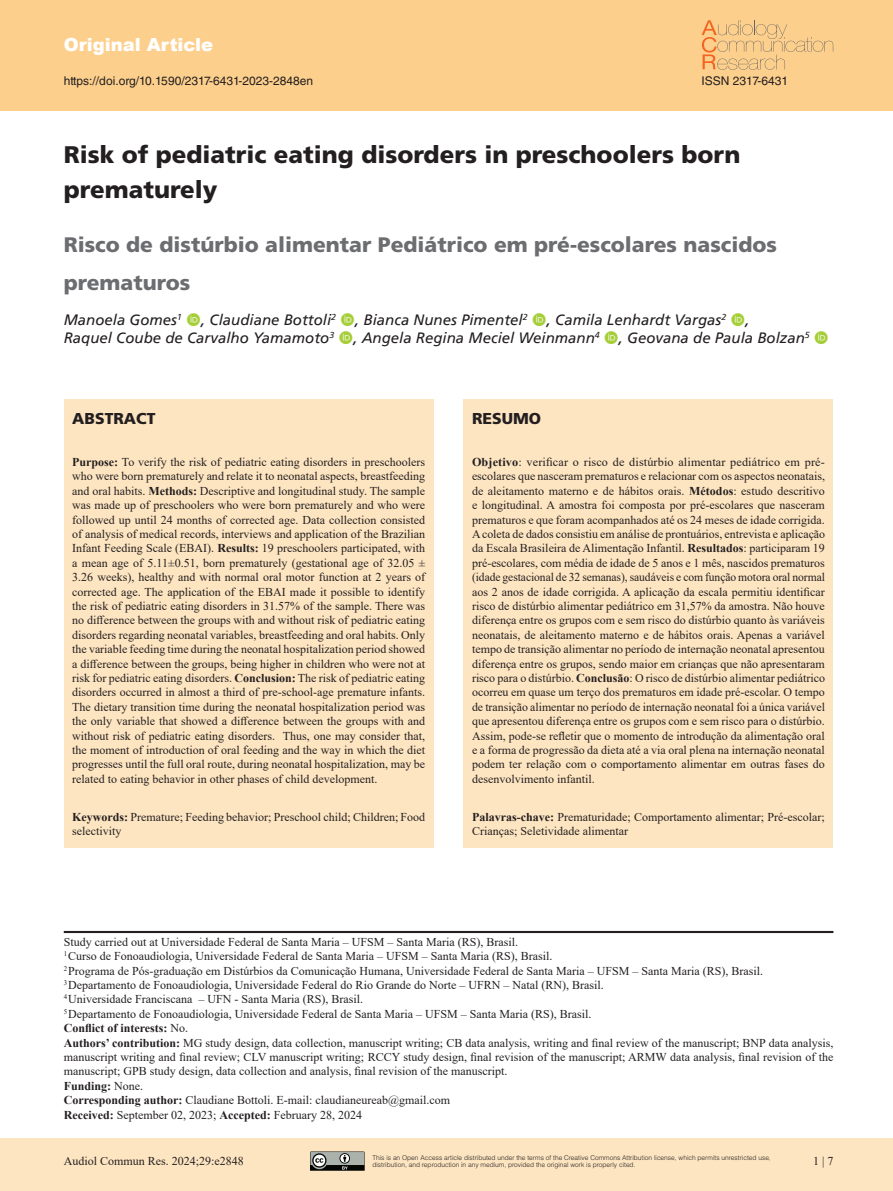
<style>
.page{position:relative;width:893px;height:1191px;background:#fff}
.page>*{position:absolute;margin:0;border:0;box-sizing:border-box;transform-origin:0 0}
.ArticleTitle{font:900 24px/34.5px "Frutiger LT Std";color:#231f20}
.ArticleTitle-Trans1{font:900 21px/37.5px "Frutiger LT Std";color:#6c6d70}
.t1{font:900 18px "Arial";color:#fff}
.AbstractTitle{font:900 15.75px "Frutiger LT Std";color:#231f20}
.AbstractTitle-Trans1{font:900 15.75px "Frutiger LT Std";color:#231f20}
.Authors{font:italic 15px "Frutiger LT";color:#231f20}
.Abstract{font:12px/14.4px "Times New Roman";color:#231f20;text-align:justify}
.Abstract-Trans1{font:12px/14.4px "Times New Roman";color:#231f20;text-align:justify}
.Affiliations{font:12px "Times New Roman";color:#231f20}
.fnAuthor-notesContri{font:12px/14.4px "Times New Roman";color:#231f20;text-align:justify}
.Keywords-Trans1{font:12px/14.4px "Times New Roman";color:#231f20}
.fnArticleOther{font:12px "Times New Roman";color:#231f20}
.Keywords{font:12px/14.4px "Times New Roman";color:#231f20}
.Correspondence{font:12px "Times New Roman";color:#231f20}
.t2{font:12px "Helvetica LT Std";color:#231f20}
.History{font:12px "Times New Roman";color:#231f20}
.fnConflict{font:700 12px "Times New Roman";color:#231f20}
.fnSupported-by{font:700 12px "Times New Roman";color:#231f20}
.t3{font:300 6.6px/7.9px "Helvetica LT Std";color:#231f20}
.s1{font-weight:700}
.s2{font-weight:400}
</style>
<div class="page">
<div style="left:0;top:0;width:893px;height:111px;background:#fdcf8c"></div>
<svg style="left:702px;top:20px;width:131px;height:50px"></svg>
<div style="left:0;top:1138px;width:893px;height:53px;background:#fee5c1"></div>
<svg style="left:310px;top:1151px;width:55px;height:20px"></svg>
<div style="left:64px;top:399px;width:370px;height:449px;background:#fee5c1"></div>
<div style="left:463px;top:399px;width:370px;height:449px;background:#fee5c1"></div>
<hr style="left:64px;top:931px;width:769px;height:2px;background:#231f20">
<h3 class="t1" style="left:64px;top:32px;width:151px">Original Article</h3>
<p class="t2" style="left:64px;top:74px;width:251px">https://doi.org/10.1590/2317-6431-2023-2848en</p>
<p class="t2" style="left:701px;top:74px;width:88px">ISSN 2317-6431</p>
<p class="ArticleTitle" style="left:64px;top:138px;width:678px">Risk of pediatric eating disorders in preschoolers born prematurely</p>
<p class="ArticleTitle-Trans1" style="left:64px;top:226px;width:715px">Risco de distúrbio alimentar Pediátrico em pré-escolares nascidos prematuros</p>
<p class="Authors" style="left:64px;top:311px;width:120px">Manoela Gomes<sup>1</sup></p>
<p class="Authors" style="left:201px;top:311px;width:136px">, Claudiane Bottoli<sup>2</sup></p>
<p class="Authors" style="left:355px;top:311px;width:174px">, Bianca Nunes Pimentel<sup>2</sup></p>
<p class="Authors" style="left:547px;top:311px;width:181px">, Camila Lenhardt Vargas<sup>2</sup></p>
<p class="Authors" style="left:745px;top:311px;width:6px">,</p>
<p class="Authors" style="left:64px;top:329px;width:272px">Raquel Coube de Carvalho Yamamoto<sup>3</sup></p>
<p class="Authors" style="left:353px;top:329px;width:248px">, Angela Regina Meciel Weinmann<sup>4</sup></p>
<p class="Authors" style="left:619px;top:329px;width:192px">, Geovana de Paula Bolzan<sup>5</sup></p>
<p class="AbstractTitle" style="left:72px;top:409px;width:85px">ABSTRACT</p>
<p class="Abstract" style="left:72px;top:454px;width:354px"><span class="s1">Purpose:</span> To verify the risk of pediatric eating disorders in preschoolers who were born prematurely and relate it to neonatal aspects, breastfeeding and oral habits. <span class="s1">Methods:</span> Descriptive and longitudinal study. The sample was made up of preschoolers who were born prematurely and who were followed up until 24 months of corrected age. Data collection consisted of analysis of medical records, interviews and application of the Brazilian Infant Feeding Scale (EBAI). <span class="s1">Results:</span> 19 preschoolers participated, with a mean age of 5.11±0.51, born prematurely (gestational age of 32.05 ± 3.26 weeks), healthy and with normal oral motor function at 2 years of corrected age. The application of the EBAI made it possible to identify the risk of pediatric eating disorders in 31.57% of the sample. There was no difference between the groups with and without risk of pediatric eating disorders regarding neonatal variables, breastfeeding and oral habits. Only the variable feeding time during the neonatal hospitalization period showed a difference between the groups, being higher in children who were not at risk for pediatric eating disorders. <span class="s1">Conclusion:</span> The risk of pediatric eating disorders occurred in almost a third of pre-school-age premature infants.<br>The dietary transition time during the neonatal hospitalization period was the only variable that showed a difference between the groups with and without risk of pediatric eating disorders. Thus, one may consider that, the moment of introduction of oral feeding and the way in which the diet progresses until the full oral route, during neonatal hospitalization, may be related to eating behavior in other phases of child development.</p>
<p class="Keywords" style="left:72px;top:809px;width:354px"><span class="s1">Keywords:</span> Premature; Feeding behavior; Preschool child; Children; Food selectivity</p>
<p class="AbstractTitle-Trans1" style="left:472px;top:409px;width:71px">RESUMO</p>
<p class="Abstract-Trans1" style="left:472px;top:454px;width:355px"><span class="s1">Objetivo</span>: verificar o risco de distúrbio alimentar pediátrico em pré&shy;escolares que nasceram prematuros e relacionar com os aspectos neonatais, de aleitamento materno e de hábitos orais. <span class="s1">Métodos</span>: estudo descritivo e longitudinal. A amostra foi composta por pré-escolares que nasceram prematuros e que foram acompanhados até os 24 meses de idade corrigida.<br>A coleta de dados consistiu em análise de prontuários, entrevista e aplicação da Escala Brasileira de Alimentação Infantil. <span class="s1">Resultados</span>: participaram 19 pré-escolares, com média de idade de 5 anos e 1 mês, nascidos prematuros (idade gestacional de 32 semanas), saudáveis e com função motora oral normal aos 2 anos de idade corrigida. A aplicação da escala permitiu identificar risco de distúrbio alimentar pediátrico em 31,57% da amostra. Não houve diferença entre os grupos com e sem risco do distúrbio quanto às variáveis neonatais, de aleitamento materno e de hábitos orais. Apenas a variável tempo de transição alimentar no período de internação neonatal apresentou diferença entre os grupos, sendo maior em crianças que não apresentaram risco para o distúrbio. <span class="s1">Conclusão</span>: O risco de distúrbio alimentar pediátrico ocorreu em quase um terço dos prematuros em idade pré-escolar. O tempo de transição alimentar no período de internação neonatal foi a única variável que apresentou diferença entre os grupos com e sem risco para o distúrbio.<br>Assim, pode-se refletir que o momento de introdução da alimentação oral e a forma de progressão da dieta até a via oral plena na internação neonatal podem ter relação com o comportamento alimentar em outras fases do desenvolvimento infantil.</p>
<p class="Keywords-Trans1" style="left:472px;top:809px;width:354px"><span class="s1">Palavras-chave:</span> Prematuridade; Comportamento alimentar; Pré-escolar;<br>Crianças; Seletividade alimentar</p>
<p class="fnArticleOther" style="left:64px;top:933px;width:456px">Study carried out at Universidade Federal de Santa Maria – UFSM – Santa Maria (RS), Brasil.</p>
<p class="Affiliations" style="left:64px;top:947px;width:490px"><sup>1</sup>Curso de Fonoaudiologia, Universidade Federal de Santa Maria – UFSM – Santa Maria (RS), Brasil.</p>
<p class="Affiliations" style="left:64px;top:962px;width:701px"><sup>2</sup>Programa de Pós-graduação em Distúrbios da Comunicação Humana, Universidade Federal de Santa Maria – UFSM – Santa Maria (RS), Brasil.</p>
<p class="Affiliations" style="left:64px;top:976px;width:542px"><sup>3</sup>Departamento de Fonoaudiologia, Universidade Federal do Rio Grande do Norte – UFRN – Natal (RN), Brasil.</p>
<p class="Affiliations" style="left:64px;top:991px;width:301px"><sup>4</sup>Universidade Franciscana – UFN - Santa Maria (RS), Brasil.</p>
<p class="Affiliations" style="left:64px;top:1005px;width:529px"><sup>5</sup>Departamento de Fonoaudiologia, Universidade Federal de Santa Maria – UFSM – Santa Maria (RS), Brasil.</p>
<p class="fnConflict" style="left:64px;top:1019px;width:126px">Conflict of interests: <span class="s2">No.</span></p>
<p class="fnAuthor-notesContri" style="left:64px;top:1035px;width:771px"><span class="s1">Authors’ contribution:</span> MG study design, data collection, manuscript writing; CB data analysis, writing and final review of the manuscript; BNP data analysis, manuscript writing and final review; CLV manuscript writing; RCCY study design, final revision of the manuscript; ARMW data analysis, final revision of the manuscript; GPB study design, data collection and analysis, final revision of the manuscript.</p>
<p class="fnSupported-by" style="left:64px;top:1077px;width:81px">Funding: <span class="s2">None.</span></p>
<p class="Correspondence" style="left:64px;top:1091px;width:388px"><span class="s1">Corresponding author:</span> Claudiane Bottoli. E-mail: claudianeureab@gmail.com</p>
<p class="History" style="left:64px;top:1106px;width:300px"><span class="s1">Received:</span> September 02, 2023; <span class="s1">Accepted:</span> February 28, 2024</p>
<p class="t3" style="left:372px;top:1153px;width:400px">This is an Open Access article distributed under the terms of the Creative Commons Attribution license, which permits unrestricted use, distribution, and reproduction in any medium, provided the original work is properly cited.</p>
<p class="Abstract" style="left:64px;top:1153px;width:182px">Audiol Commun Res. 2024;29:e2848</p>
<p class="Abstract" style="left:813px;top:1153px;width:22px">1 | 7</p>
</div>
